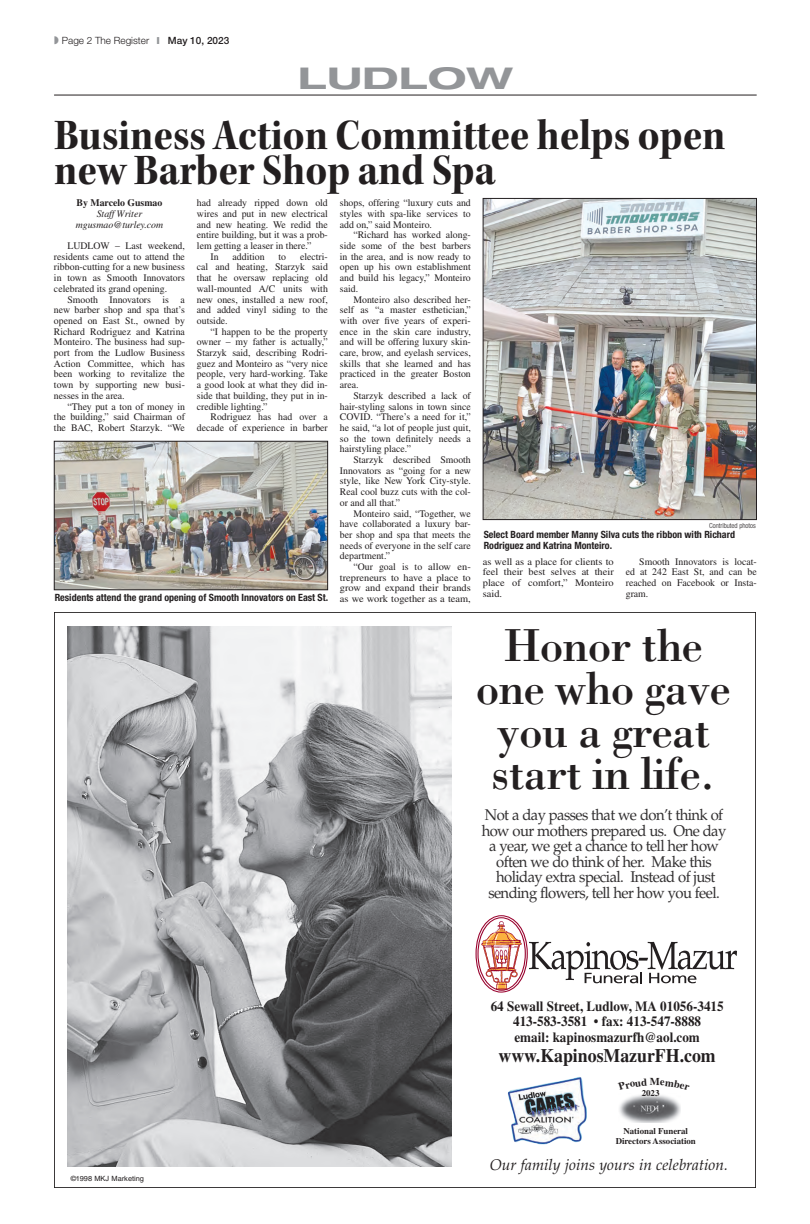
<style>
.page{position:relative;width:810px;height:1224px;background:#fff}
.page>*{position:absolute;margin:0;border:0;box-sizing:border-box;transform-origin:0 0}
.t1{font:68.6px/54.7px "Cg Bauer Bodoni";letter-spacing:-.045em;color:#231f20;text-align:center;scale:.93 1}
.t2{font:67.9px/54.1px "Cg Bauer Bodoni";letter-spacing:-.045em;color:#231f20;text-align:center;scale:.94 1}
.t3{font:62.2px/49.6px "Cg Bauer Bodoni";letter-spacing:-.045em;color:#231f20;text-align:center;scale:.94 1}
.t4{font:47.7px/42.6px "Bodoni Std";letter-spacing:-.02em;color:#231f20;text-align:center}
.lr_-_brief_headline2{font:45px/35px "Kepler Std Bold Scn Subh";color:#231f20}
.t5{font:700 expanded 30px "Helvetica Neue LT Std";color:#939598;scale:1.35 1}
.t6{font:700 19.1px "Times LT Std";color:#231f20;scale:.93 1}
.t7{font:17.1px/17.1px "Palatino";letter-spacing:-.04em;color:#312f30;text-align:center;scale:.95 1}
.t8{font:17px/17px "Palatino";letter-spacing:-.04em;color:#312f30;text-align:center;scale:.96 1}
.t9{font:15.6px/15.6px "Palatino";letter-spacing:-.04em;color:#312f30;text-align:center;scale:.96 1}
.t10{font:italic 15.4px "Palatino";color:#231f20}
.t11{font:700 14.1px/15.1px "Times LT Std";color:#231f20;text-align:center;scale:.93 1}
.t12{font:italic 14.1px "Palatino";color:#231f20}
.t13{font:700 10.5px "Times LT Std";color:#231f20}
.lr_-_body_text{font:10px/10.7px "Times LT Std";color:#231f20;text-align:justify}
.lr_-_cutline{font:700 condensed 10px/10.7px "Helvetica Neue LT Std";color:#231f20}
.lr_-_body_text-2{font:10px/10.7px "Times LT Std";color:#231f20;text-align:justify;scale:1.04 1}
.lr_-_byline_2{font:italic 10px "Times LT Std";color:#231f20}
.t14{font:300 10px "Helvetica Neue LT Std";color:#231f20}
.lr_-_byline_1{font:700 10px "Times LT Std";color:#231f20}
.t15{font:700 8.8px/9.4px "Times LT Std";color:#231f20;text-align:center}
.t16{font:7.2px "Helvetica";color:#231f20}
.lr_-_photo_credit{font:300 condensed 7px "Helvetica Neue LT Std";color:#231f20}
.s1{color:#939598}
.s2{font-weight:500}
</style>
<div class="page">
<hr style="left:54px;top:95px;width:702px;height:1px;background:#231f20">
<img style="left:67px;top:626px;width:384px;height:540px">
<img style="left:619px;top:1094px;width:62px;height:29px">
<img style="left:507px;top:1077px;width:80px;height:67px">
<svg style="left:475px;top:915px;width:262px;height:78px"></svg>
<img style="left:485px;top:200px;width:270px;height:318px">
<div style="left:483px;top:198px;width:274px;height:322px;border:1px solid #231f20"></div>
<img style="left:56px;top:443px;width:270px;height:145px">
<div style="left:54px;top:441px;width:274px;height:149px;border:1px solid #231f20"></div>
<p class="t14" style="left:54px;top:35px;width:177px"><span class="s1">◗</span> Page 2 The Register <span class="s1">❙</span> <span class="s2">May 10, 2023</span></p>
<p class="t5" style="left:298px;top:60px;width:161px">LUDLOW</p>
<p class="lr_-_brief_headline2" style="left:54px;top:118px;width:673px">Business Action Committee helps open new Barber Shop and Spa</p>
<p class="lr_-_byline_1" style="left:77px;top:197px;width:87px">By Marcelo Gusmao</p>
<p class="lr_-_byline_2" style="left:97px;top:208px;width:47px">Staff Writer</p>
<p class="lr_-_byline_2" style="left:76px;top:219px;width:89px">mgusmao@turley.com</p>
<p class="lr_-_body_text" style="left:54px;top:240px;width:132px;text-indent:14px">LUDLOW – Last weekend, residents came out to attend the ribbon-cutting for a new business in town as Smooth Innovators celebrated its grand opening.</p>
<p class="lr_-_body_text" style="left:54px;top:294px;width:132px;text-indent:14px">Smooth Innovators is a new barber shop and spa that’s opened on East St., owned by Richard Rodriguez and Katrina Monteiro. The business had sup&shy;port from the Ludlow Business Action Committee, which has been working to revitalize the town by supporting new busi&shy;nesses in the area.</p>
<p class="lr_-_body_text" style="left:54px;top:401px;width:132px;text-indent:14px">“They put a ton of money in the building,” said Chairman of the BAC, Robert Starzyk. “We</p>
<p class="lr_-_body_text" style="left:340px;top:198px;width:132px">shops, offering “luxury cuts and styles with spa-like services to add on,” said Monteiro.</p>
<p class="lr_-_body_text" style="left:340px;top:230px;width:132px;text-indent:13px">“Richard has worked along&shy;side some of the best barbers in the area, and is now ready to open up his own establishment and build his legacy,” Monteiro said.</p>
<p class="lr_-_body_text" style="left:340px;top:294px;width:132px;text-indent:13px">Monteiro also described her&shy;self as “a master esthetician,” with over five years of experi&shy;ence in the skin care industry, and will be offering luxury skin&shy;care, brow, and eyelash services, skills that she learned and has practiced in the greater Boston area.</p>
<p class="lr_-_body_text" style="left:340px;top:390px;width:132px;text-indent:14px">Starzyk described a lack of hair-styling salons in town since COVID. “There’s a need for it,” he said, “a lot of people just quit, so the town definitely needs a hairstyling place.”</p>
<p class="lr_-_body_text" style="left:340px;top:454px;width:132px;text-indent:14px">Starzyk described Smooth Innovators as “going for a new style, like New York City-style.<br>Real cool buzz cuts with the col&shy;or and all that.”</p>
<p class="lr_-_body_text" style="left:340px;top:508px;width:132px;text-indent:14px">Monteiro said, “Together, we have collaborated a luxury bar&shy;ber shop and spa that meets the needs of everyone in the self care department.”</p>
<p class="lr_-_body_text" style="left:340px;top:561px;width:132px;text-indent:14px">“Our goal is to allow en&shy;trepreneurs to have a place to grow and expand their brands as we work together as a team,</p>
<p class="lr_-_body_text-2" style="left:483px;top:556px;width:127px">as well as a place for clients to feel their best selves at their place of comfort,” Monteiro said.</p>
<p class="lr_-_body_text" style="left:626px;top:556px;width:132px;text-indent:14px">Smooth Innovators is locat&shy;ed at 242 East St, and can be reached on Facebook or Insta&shy;gram.</p>
<p class="lr_-_body_text" style="left:197px;top:198px;width:132px">had already ripped down old wires and put in new electrical and new heating. We redid the entire building, but it was a prob&shy;lem getting a leaser in there.”</p>
<p class="lr_-_body_text" style="left:210px;top:251px;width:10px">In</p>
<p class="lr_-_body_text" style="left:233px;top:251px;width:34px">addition</p>
<p class="lr_-_body_text" style="left:279px;top:251px;width:9px">to</p>
<p class="lr_-_body_text" style="left:197px;top:251px;width:132px;text-indent:103px">electri&shy;cal and heating, Starzyk said that he oversaw replacing old wall-mounted A/C units with new ones, installed a new roof, and added vinyl siding to the outside.</p>
<p class="lr_-_body_text" style="left:197px;top:326px;width:132px;text-indent:14px">“I happen to be the property owner – my father is actually,” Starzyk said, describing Rodri&shy;guez and Monteiro as “very nice people, very hard-working. Take a good look at what they did in&shy;side that building, they put in in&shy;credible lighting.”</p>
<p class="lr_-_body_text" style="left:197px;top:412px;width:132px;text-align:right">Rodriguez has had over a decade of experience in barber</p>
<p class="lr_-_photo_credit" style="left:709px;top:521px;width:48px">Contributed photos</p>
<p class="lr_-_cutline" style="left:484px;top:529px;width:253px">Select Board member Manny Silva cuts the ribbon with Richard<br>Rodriguez and Katrina Monteiro.</p>
<p class="t3" style="left:500px;top:554px;width:228px">Honor the one who gave you a great start in life.</p>
<p class="lr_-_cutline" style="left:55px;top:592px;width:275px">Residents attend the grand opening of Smooth Innovators on East St.</p>
<p class="t4" style="left:476px;top:624px;width:257px">Honor the one who gave you a great start in life.</p>
<p class="t1" style="left:497px;top:648px;width:251px">Honor the one who gave you a great start in life.</p>
<p class="t2" style="left:495px;top:665px;width:248px">Honor the one who gave you a great start in life.</p>
<p class="t9" style="left:482px;top:807px;width:256px">Not a day passes that we don’t think of how our mothers prepared us. One day a year, we get a chance to tell her how often we do think of her. Make this holiday extra special. Instead of just sending flowers, tell her how you feel.</p>
<p class="t8" style="left:482px;top:992px;width:264px">often we do think of her. Make this holiday extra special. Instead of just sending flowers, tell her how you feel.</p>
<p class="t7" style="left:484px;top:996px;width:267px">holiday extra special. Instead of just sending flowers, tell her how you feel.</p>
<p class="t11" style="left:491px;top:999px;width:252px">64 Sewall Street, Ludlow, MA 01056-3415<br>413-583-3581 • fax: 413-547-8888<br>email: kapinosmazurfh@aol.com</p>
<p class="t6" style="left:499px;top:1044px;width:235px">www.KapinosMazurFH.com</p>
<p class="t12" style="left:495px;top:1004px;width:220px">Our family joins yours in celebration.</p>
<p class="t13" style="left:650px;top:1075px;width:12px">M</p>
<p class="t15" style="left:642px;top:1088px;width:19px">2023</p>
<p class="t16" style="left:71px;top:1174px;width:75px">©1998 MKJ Marketing</p>
<p class="t15" style="left:616px;top:1126px;width:82px">National Funeral<br>Directors Association</p>
<p class="t10" style="left:490px;top:1156px;width:240px">Our family joins yours in celebration.</p>
</div>
